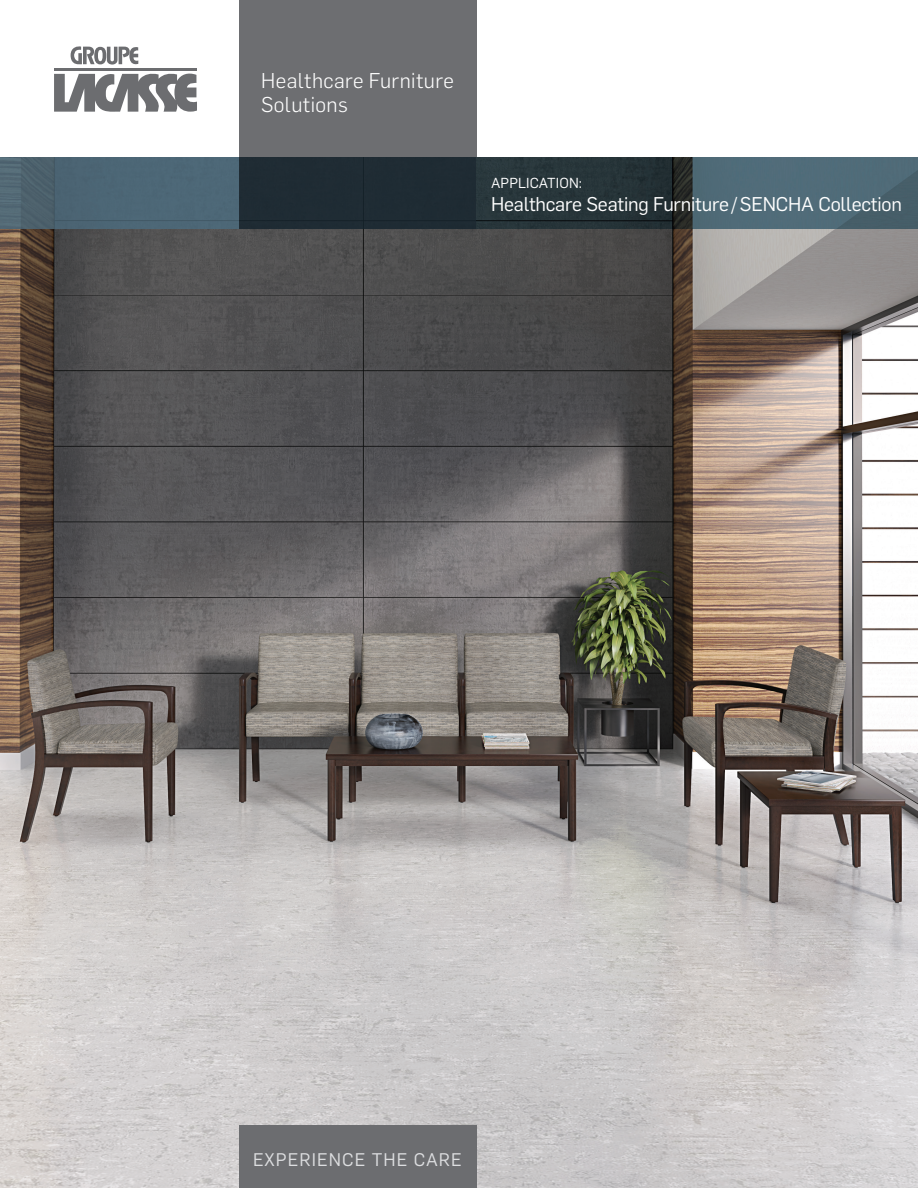
<style>
.page{position:relative;width:918px;height:1188px;background:#fff}
.page>*{position:absolute;margin:0;border:0;box-sizing:border-box;transform-origin:0 0}
.t1{font:300 21px/23.9px "Flama";letter-spacing:.02em;color:#fff}
.t2{font:19.5px "Flama";letter-spacing:-.01em;color:#fff}
.t3{font:17.85px "Flama";letter-spacing:.06em;color:#dddee0}
.t4{font:14.25px "Flama";letter-spacing:.01em;color:#fff}
</style>
<div class="page">
<img style="left:0;top:228px;width:918px;height:960px">
<div style="left:239px;top:0;width:237px;height:157px;background:#6d6e71"></div>
<img style="left:0;top:157px;width:918px;height:71px">
<img style="left:239px;top:157px;width:1px;height:71px">
<div style="left:239px;top:1125px;width:237px;height:63px;background:#6c6d70"></div>
<svg style="left:54px;top:73px;width:143px;height:39px"></svg>
<svg style="left:71px;top:46px;width:67px;height:19px"></svg>
<hr style="left:54px;top:68px;width:142px;height:3px;background:#6c6d70">
<p class="t1" style="left:261px;top:70px;width:194px">Healthcare Furniture<br>Solutions</p>
<p class="t4" style="left:491px;top:178px;width:92px">APPLICATION:</p>
<p class="t2" style="left:491px;top:197px;width:412px">Healthcare Seating Furniture / SENCHA Collection</p>
<p class="t3" style="left:253px;top:1153px;width:210px">EXPERIENCE THE CARE</p>
</div>
